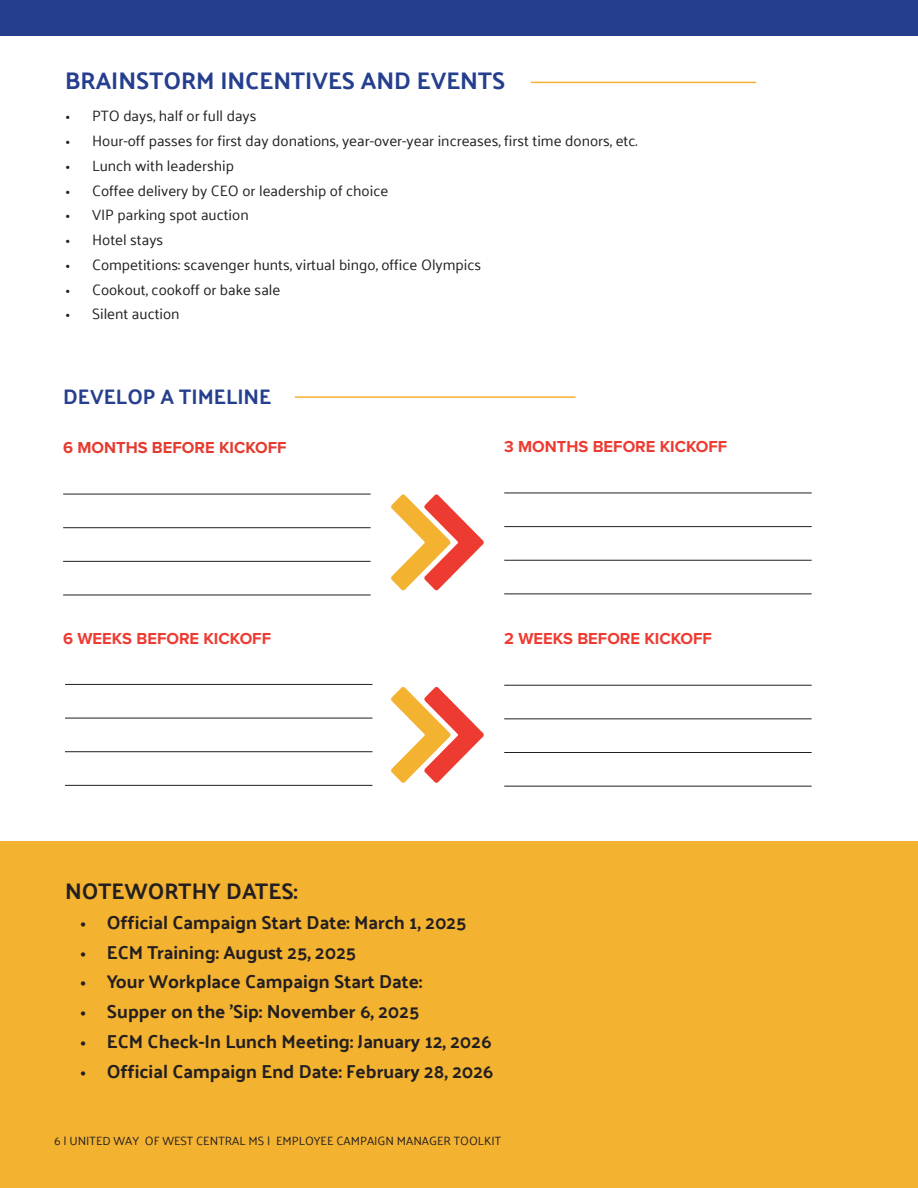
<style>
.page{position:relative;width:918px;height:1188px;background:#fff}
.page>*{position:absolute;margin:0;border:0;box-sizing:border-box;transform-origin:0 0}
.t1{font:700 24px "Palanquin";color:#253f8e}
.t2{font:700 22.5px "Palanquin";color:#231f20}
.t3{font:700 21px "Palanquin";color:#253f8e}
.t4{font:700 18.75px "Palanquin";color:#231f20}
.t5{font:700 18.75px "Palanquin";color:#231f20}
.t6{font:700 16.5px "Proxima Nova";color:#ee3b32}
.t7{font:700 16.5px "Proxima Nova";color:#e53b2f}
.t8{font:15px "Palanquin";color:#231f20}
.t9{font:12px "Palanquin";color:#231f20}
.s1{font-family:"Proxima Nova"}
.s2{font-family:"Proxima Nova";font-weight:600}
</style>
<div class="page">
<div style="left:0;top:0;width:918px;height:35px;background:#253f8e"></div>
<div style="left:0;top:841px;width:918px;height:347px;background:#f3b230"></div>
<hr style="left:63px;top:494px;width:308px;height:1px;background:#231f20">
<hr style="left:504px;top:685px;width:308px;height:1px;background:#231f20">
<hr style="left:63px;top:527px;width:308px;height:1px;background:#231f20">
<hr style="left:504px;top:718px;width:308px;height:1px;background:#231f20">
<hr style="left:63px;top:561px;width:308px;height:1px;background:#231f20">
<hr style="left:504px;top:752px;width:308px;height:1px;background:#231f20">
<hr style="left:63px;top:595px;width:308px;height:1px;background:#231f20">
<hr style="left:504px;top:786px;width:308px;height:1px;background:#231f20">
<hr style="left:504px;top:493px;width:308px;height:1px;background:#231f20">
<hr style="left:504px;top:526px;width:308px;height:1px;background:#231f20">
<hr style="left:504px;top:560px;width:308px;height:1px;background:#231f20">
<hr style="left:504px;top:594px;width:308px;height:1px;background:#231f20">
<hr style="left:65px;top:684px;width:307px;height:1px;background:#231f20">
<hr style="left:65px;top:718px;width:307px;height:1px;background:#231f20">
<hr style="left:65px;top:751px;width:307px;height:1px;background:#231f20">
<hr style="left:65px;top:785px;width:307px;height:1px;background:#231f20">
<svg style="left:391px;top:494px;width:93px;height:97px"></svg>
<svg style="left:391px;top:687px;width:93px;height:96px"></svg>
<hr style="left:531px;top:82px;width:225px;height:1px;background:#f3b330">
<hr style="left:295px;top:396px;width:281px;height:2px;background:#f3b330">
<h1 class="t1" style="left:65px;top:67px;width:442px">BRAINSTORM INCENTIVES AND EVENTS</h1>
<p class="t8" style="left:65px;top:108px;width:193px"><span class="s1">•</span> PTO days, half or full days</p>
<p class="t8" style="left:65px;top:132px;width:574px"><span class="s1">•</span> Hour-off passes for first day donations, year-over-year increases, first time donors, etc.</p>
<p class="t8" style="left:65px;top:157px;width:171px"><span class="s1">•</span> Lunch with leadership</p>
<p class="t8" style="left:65px;top:182px;width:325px"><span class="s1">•</span> Coffee delivery by CEO or leadership of choice</p>
<p class="t8" style="left:65px;top:207px;width:185px"><span class="s1">•</span> VIP parking spot auction</p>
<p class="t8" style="left:65px;top:231px;width:100px"><span class="s1">•</span> Hotel stays</p>
<p class="t8" style="left:65px;top:256px;width:418px"><span class="s1">•</span> Competitions: scavenger hunts, virtual bingo, office Olympics</p>
<p class="t8" style="left:65px;top:281px;width:217px"><span class="s1">•</span> Cookout, cookoff or bake sale</p>
<p class="t8" style="left:65px;top:306px;width:116px"><span class="s1">•</span> Silent auction</p>
<h3 class="t3" style="left:63px;top:384px;width:210px">DEVELOP A TIMELINE</h3>
<p class="t7" style="left:63px;top:436px;width:225px">6 MONTHS BEFORE KICKOFF</p>
<p class="t6" style="left:504px;top:434px;width:225px">3 MONTHS BEFORE KICKOFF</p>
<p class="t6" style="left:63px;top:626px;width:209px">6 WEEKS BEFORE KICKOFF</p>
<p class="t6" style="left:504px;top:626px;width:209px">2 WEEKS BEFORE KICKOFF</p>
<h2 class="t2" style="left:65px;top:878px;width:234px">NOTEWORTHY DATES:</h2>
<p class="t4" style="left:80px;top:911px;width:388px"><span class="s2">•</span> Official Campaign Start Date: March 1, 2025</p>
<p class="t4" style="left:80px;top:941px;width:278px"><span class="s2">•</span> ECM Training: August 25, 2025</p>
<p class="t4" style="left:80px;top:971px;width:344px"><span class="s2">•</span> Your Workplace Campaign Start Date:</p>
<p class="t4" style="left:80px;top:1001px;width:341px"><span class="s2">•</span> Supper on the 'Sip: November 6, 2025</p>
<p class="t5" style="left:80px;top:1031px;width:413px"><span class="s2">•</span> ECM Check-In Lunch Meeting: January 12, 2026</p>
<p class="t4" style="left:80px;top:1060px;width:415px"><span class="s2">•</span> Official Campaign End Date: February 28, 2026</p>
<p class="t9" style="left:54px;top:1134px;width:449px">6 | UNITED WAY OF WEST CENTRAL MS | EMPLOYEE CAMPAIGN MANAGER TOOLKIT</p>
</div>
